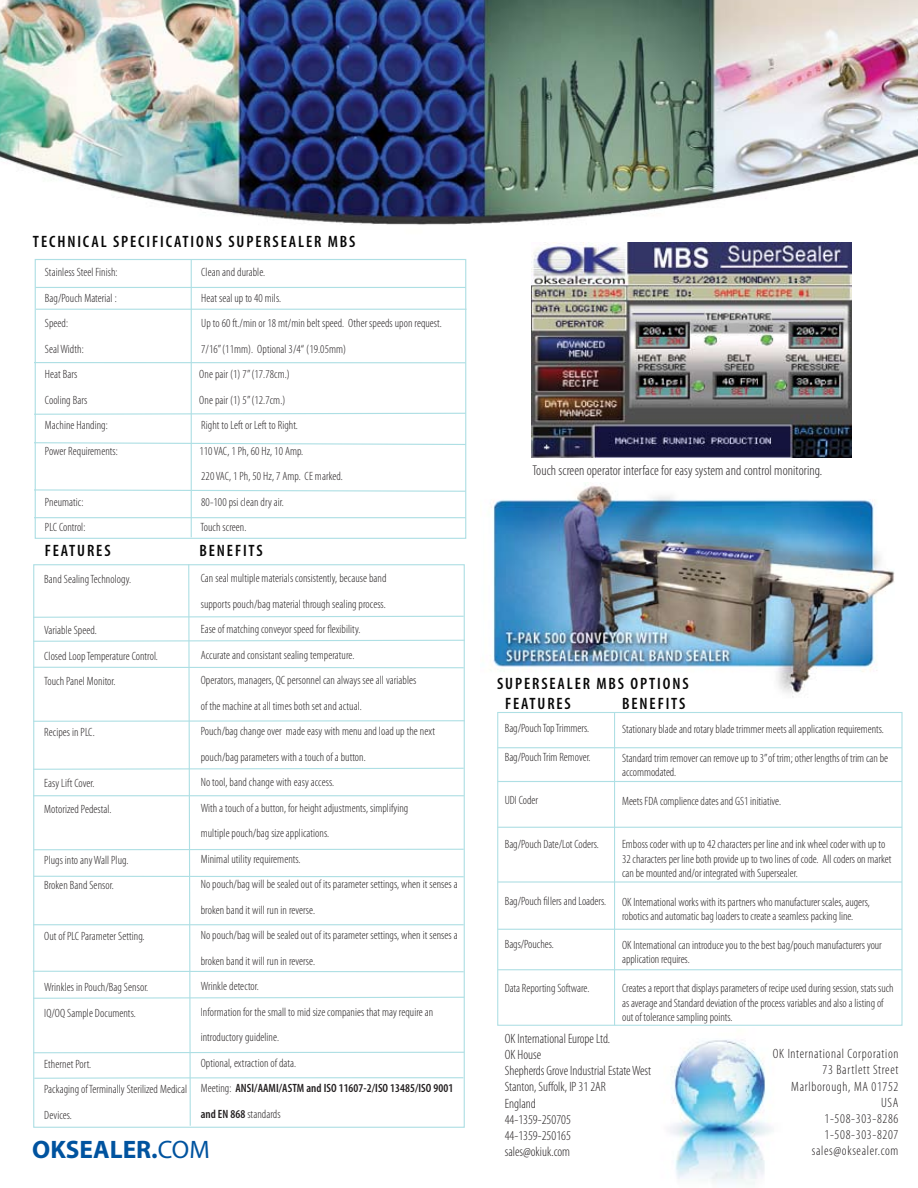
<style>
.page{position:relative;width:918px;height:1188px;background:#fff}
.page>*{position:absolute;margin:0;border:0;box-sizing:border-box;transform-origin:0 0}
.t1{font:700 25.35px "Myriad";color:#00539f}
.t2{font:600 condensed 16.5px "Myriad Pro";letter-spacing:.115em;color:#080808}
.t3{font:300 condensed 14.25px "Myriad Pro";letter-spacing:.005em;color:#231f21}
.t4{font:300 condensed 13.5px/16.2px "Myriad Pro";color:#231f20}
.t5{font:300 condensed 13.5px/16.2px "Myriad Pro";letter-spacing:.05em;color:#231f20;text-align:right}
.t6{font:300 condensed 12px/25.5px "Myriad Pro";color:#231f20}
.t7{font:300 condensed 12px/25.5px "Myriad Pro";letter-spacing:.005em;color:#231f21}
.s1{font-weight:600}
.s2{font-weight:400}
</style>
<div class="page">
<img style="left:670px;top:1040px;width:103px;height:145px">
<img style="left:0;top:0;width:918px;height:251px">
<img style="left:491px;top:483px;width:404px;height:214px">
<svg style="left:32px;top:564px;width:433px;height:563px"></svg>
<div style="left:35px;top:259px;width:431px;height:280px;border:1px solid #aedfe4"></div>
<hr style="left:35px;top:287px;width:431px;height:1px;background:#aedfe4">
<hr style="left:36px;top:309px;width:430px;height:1px;background:#aedfe4">
<hr style="left:34px;top:362px;width:432px;height:1px;background:#aedfe4">
<svg style="left:34px;top:412px;width:433px;height:3px"></svg>
<svg style="left:34px;top:442px;width:433px;height:4px"></svg>
<hr style="left:34px;top:517px;width:432px;height:1px;background:#aedfe4">
<svg style="left:34px;top:489px;width:433px;height:3px"></svg>
<hr style="left:191px;top:259px;width:1px;height:278px;background:#aedfe4">
<div style="left:497px;top:712px;width:406px;height:314px;border:1px solid #aedfe4"></div>
<hr style="left:498px;top:747px;width:404px;height:1px;background:#aedfe4">
<hr style="left:498px;top:781px;width:404px;height:1px;background:#aedfe4">
<hr style="left:498px;top:827px;width:404px;height:1px;background:#aedfe4">
<hr style="left:498px;top:881px;width:404px;height:2px;background:#aedfe4">
<hr style="left:498px;top:929px;width:404px;height:1px;background:#aedfe4">
<hr style="left:498px;top:969px;width:404px;height:1px;background:#aedfe4">
<hr style="left:614px;top:712px;width:1px;height:313px;background:#aedfe4">
<img style="left:532px;top:243px;width:319px;height:215px">
<p class="t2" style="left:33px;top:233px;width:324px">TECHNICAL SPECIFICATIONS SUPERSEALER MBS</p>
<p class="t7" style="left:45px;top:260px;width:74px">Stainless Steel Finish:</p>
<p class="t7" style="left:201px;top:260px;width:65px">Clean and durable.</p>
<p class="t7" style="left:45px;top:285px;width:73px">Bag/Pouch Material :</p>
<p class="t7" style="left:201px;top:285px;width:81px">Heat seal up to 40 mils.</p>
<p class="t7" style="left:45px;top:311px;width:25px">Speed:</p>
<p class="t7" style="left:201px;top:311px;width:242px">Up to 60 ft./min or 18 mt/min belt speed. Other speeds upon request.</p>
<p class="t7" style="left:45px;top:336px;width:40px">Seal Width:</p>
<p class="t7" style="left:201px;top:336px;width:146px">7/16” (11mm). Optional 3/4“ (19.05mm)</p>
<p class="t7" style="left:45px;top:362px;width:34px">Heat Bars</p>
<p class="t7" style="left:199px;top:362px;width:92px">One pair (1) 7” (17.78cm.)</p>
<p class="t7" style="left:45px;top:387px;width:44px">Cooling Bars</p>
<p class="t7" style="left:199px;top:387px;width:88px">One pair (1) 5” (12.7cm.)</p>
<p class="t7" style="left:45px;top:413px;width:64px">Machine Handing:</p>
<p class="t7" style="left:201px;top:413px;width:98px">Right to Left or Left to Right.</p>
<p class="t7" style="left:45px;top:438px;width:74px">Power Requirements:</p>
<p class="t7" style="left:199px;top:438px;width:145px">110 VAC, 1 Ph, 60 Hz, 10 Amp.<br>220 VAC, 1 Ph, 50 Hz, 7 Amp. CE marked.</p>
<p class="t7" style="left:45px;top:489px;width:40px">Pneumatic:</p>
<p class="t7" style="left:201px;top:489px;width:84px">80-100 psi clean dry air.</p>
<p class="t7" style="left:45px;top:515px;width:42px">PLC Control:</p>
<p class="t7" style="left:201px;top:515px;width:47px">Touch screen.</p>
<p class="t2" style="left:45px;top:542px;width:67px">FEATURES</p>
<p class="t2" style="left:200px;top:542px;width:65px">BENEFITS</p>
<p class="t6" style="left:44px;top:567px;width:88px">Band Sealing Technology.</p>
<p class="t3" style="left:532px;top:463px;width:291px">Touch screen operator interface for easy system and control monitoring.</p>
<p class="t6" style="left:201px;top:566px;width:258px">Can seal multiple materials consistently, because band<br>supports pouch/bag material through sealing process.<br>Ease of matching conveyor speed for flexibility.<br>Accurate and consistant sealing temperature.<br>Operators, managers, QC personnel can always see all variables<br>of the machine at all times both set and actual.<br>Pouch/bag change over made easy with menu and load up the next pouch/bag parameters with a touch of a button.<br>No tool, band change with easy access.<br>With a touch of a button, for height adjustments, simplifying<br>multiple pouch/bag size applications.<br>Minimal utility requirements.<br>No pouch/bag will be sealed out of its parameter settings, when it senses a broken band it will run in reverse.<br>No pouch/bag will be sealed out of its parameter settings, when it senses a broken band it will run in reverse.<br>Wrinkle detector.<br>Information for the small to mid size companies that may require an introductory guideline.<br>Optional, extraction of data.<br>Meeting: <span class="s1">ANSI/AAMI/ASTM and ISO 11607-2/ISO 13485/ISO 9001 and EN 868</span> standards</p>
<p class="t6" style="left:44px;top:618px;width:115px">Variable Speed.<br>Closed Loop Temperature Control.<br>Touch Panel Monitor.</p>
<p class="t2" style="left:497px;top:675px;width:193px">SUPERSEALER MBS OPTIONS</p>
<p class="t2" style="left:505px;top:694px;width:67px">FEATURES</p>
<p class="t2" style="left:622px;top:694px;width:65px">BENEFITS</p>
<p class="t6" style="left:505px;top:716px;width:86px">Bag/Pouch Top Trimmers.</p>
<p class="t6" style="left:505px;top:745px;width:87px">Bag/Pouch Trim Remover.</p>
<p class="t6" style="left:505px;top:788px;width:35px">UDI Coder</p>
<p class="t6" style="left:505px;top:831px;width:95px">Bag/Pouch Date/Lot Coders.</p>
<p class="t6" style="left:622px;top:717px;width:263px">Stationary blade and rotary blade trimmer meets all application requirements.</p>
<p class="t6" style="left:622px;top:751px;width:268px;line-height:14.4px">Standard trim remover can remove up to 3” of trim; other lengths of trim can be accommodated.</p>
<p class="t6" style="left:622px;top:789px;width:161px">Meets FDA complience dates and GS1 initiative.</p>
<p class="t6" style="left:622px;top:837px;width:271px;line-height:14.4px">Emboss coder with up to 42 characters per line and ink wheel coder with up to<br>32 characters per line both provide up to two lines of code. All coders on market can be mounted and/or integrated with Supersealer.</p>
<p class="t6" style="left:622px;top:895px;width:249px;line-height:14.4px">OK International works with its partners who manufacturer scales, augers, robotics and automatic bag loaders to create a seamless packing line.</p>
<p class="t6" style="left:622px;top:938px;width:261px;line-height:14.4px">OK International can introduce you to the best bag/pouch manufacturers your application requires.</p>
<p class="t6" style="left:622px;top:981px;width:273px;line-height:14.4px">Creates a report that displays parameters of recipe used during session, stats such as average and Standard deviation of the process variables and also a listing of out of tolerance sampling points.</p>
<p class="t6" style="left:44px;top:720px;width:52px">Recipes in PLC.</p>
<p class="t6" style="left:44px;top:771px;width:69px">Easy Lift Cover.<br>Motorized Pedestal.</p>
<p class="t6" style="left:44px;top:847px;width:86px">Plugs into any Wall Plug.<br>Broken Band Sensor.</p>
<p class="t6" style="left:505px;top:889px;width:103px">Bag/Pouch fillers and Loaders.</p>
<p class="t6" style="left:505px;top:932px;width:51px">Bags/Pouches.</p>
<p class="t6" style="left:505px;top:975px;width:86px">Data Reporting Software.</p>
<p class="t6" style="left:44px;top:924px;width:102px">Out of PLC Parameter Setting.</p>
<p class="t6" style="left:44px;top:975px;width:106px">Wrinkles in Pouch/Bag Sensor.<br>IQ/OQ Sample Documents.</p>
<p class="t4" style="left:505px;top:1031px;width:148px">OK International Europe Ltd.<br>OK House<br>Shepherds Grove Industrial Estate West<br>Stanton, Suffolk, IP 31 2AR<br>England<br>44-1359-250705<br>44-1359-250165</p>
<p class="t5" style="left:773px;top:1046px;width:127px">OK International Corporation<br>73 Bartlett Street<br>Marlborough, MA 01752<br>USA<br>1-508-303-8286<br>1-508-303-8207 sales@oksealer.com</p>
<p class="t6" style="left:44px;top:1051px;width:144px">Ethernet Port.<br>Packaging of Terminally Sterilized Medical<br>Devices.</p>
<p class="t1" style="left:32px;top:1137px;width:179px">OKSEALER.<span class="s2">COM</span></p>
<p class="t4" style="left:505px;top:1144px;width:67px">sales@okiuk.com</p>
</div>
